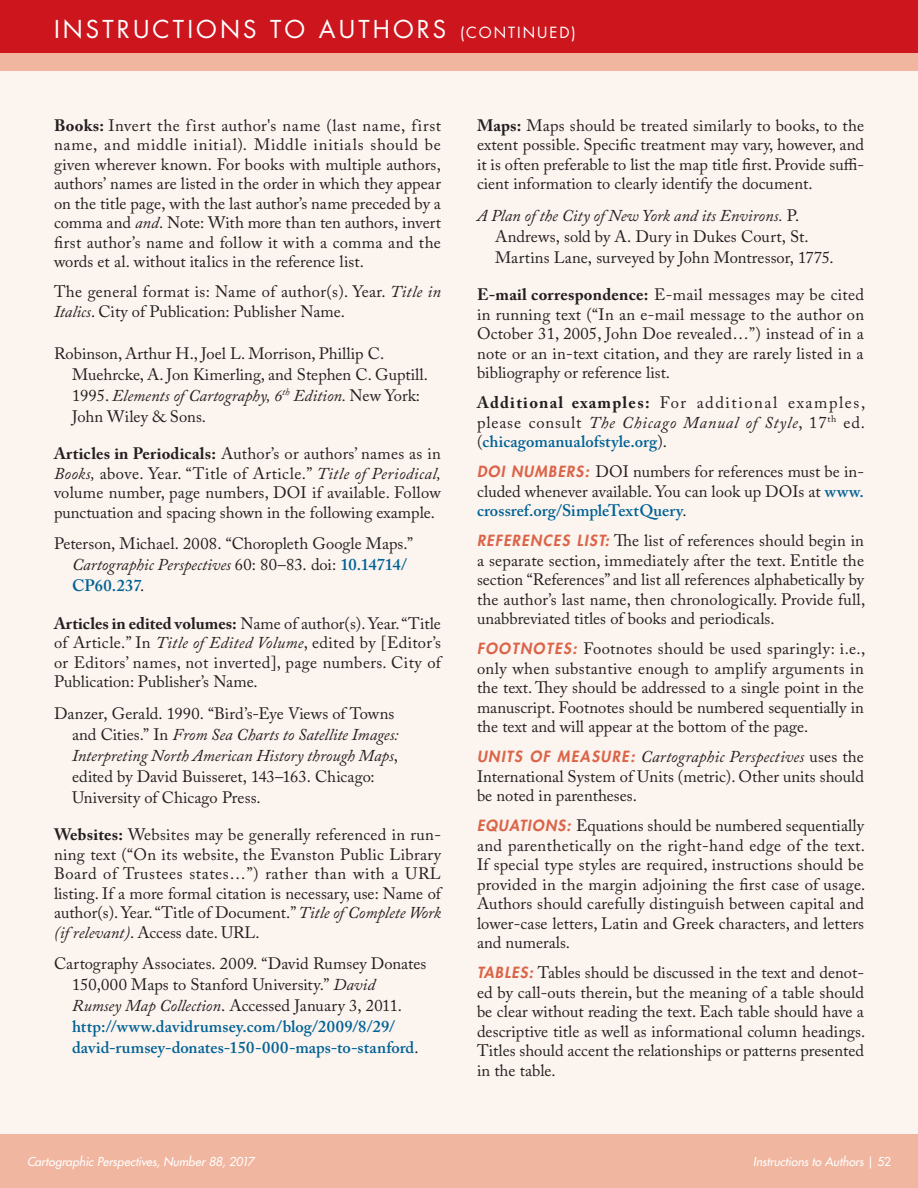
<style>
.page{position:relative;width:918px;height:1188px;background:#fff}
.page>*{position:absolute;margin:0;border:0;box-sizing:border-box;transform-origin:0 0}
.t1{font:24px "Futura Std";letter-spacing:.13em;color:#fff}
.Instructions_to_Auth{font:16.5px/19.5px "Adobe Caslon Pro";letter-spacing:.01em;color:#231f20;text-align:justify}
.References{font:16.5px/21px "Adobe Caslon Pro";color:#231f20}
.Letter_Text{font:16.5px/19.5px "Adobe Caslon Pro";letter-spacing:.005em;color:#231f20;text-align:justify}
.t2{font:italic 500 12px "Futura Std";letter-spacing:.005em;color:#fff}
.s1{font-size:15px}
.s2{font-weight:700}
.s3{font-style:italic}
.s4{font-weight:600;color:#006295}
.s5{font-family:"Futura Std";font-weight:800;font-style:italic;font-size:15px;color:#db6448}
.s6{font-style:normal}
</style>
<div class="page">
<div style="left:0;top:1134px;width:918px;height:54px;background:#f0b6a0"></div>
<div style="left:0;top:0;width:918px;height:1134px;background:#fcf4ef"></div>
<div style="left:0;top:53px;width:918px;height:18px;background:#f0b6a0"></div>
<div style="left:0;top:0;width:918px;height:53px;background:#cd151d"></div>
<p class="t1" style="left:54px;top:14px;width:523px">INSTRUCTIONS TO AUTHORS <span class="s1">(CONTINUED)</span></p>
<p class="Instructions_to_Auth" style="left:54px;top:115px;width:389px"><span class="s2">Books:</span> Invert the first author's name (last name, first name, and middle initial). Middle initials should be given wherever known. For books with multiple authors, authors’ names are listed in the order in which they appear on the title page, with the last author’s name preceded by a comma and <span class="s3">and</span>. Note: With more than ten authors, invert first author’s name and follow it with a comma and the words et al. without italics in the reference list.</p>
<p class="Instructions_to_Auth" style="left:54px;top:282px;width:388px">The general format is: Name of author(s). Year. <span class="s3">Title in<br>Italics</span>. City of Publication: Publisher Name.</p>
<p class="References" style="left:72px;top:343px;width:358px;text-indent:-18px">Robinson, Arthur H., Joel L. Morrison, Phillip C.<br>Muehrcke, A. Jon Kimerling, and Stephen C. Guptill.<br>1995. <span class="s3">Elements of Cartography, 6</span><sup>th</sup> <span class="s3">Edition.</span> New York:<br>John Wiley &amp; Sons.</p>
<p class="Instructions_to_Auth" style="left:54px;top:444px;width:389px"><span class="s2">Articles in Periodicals:</span> Author’s or authors’ names as in <span class="s3">Books,</span> above. Year. “Title of Article.” <span class="s3">Title of Periodical, </span>volume number, page numbers, DOI if available. Follow punctuation and spacing shown in the following example.</p>
<p class="References" style="left:72px;top:533px;width:342px;text-indent:-18px">Peterson, Michael. 2008. “Choropleth Google Maps.”<br><span class="s3">Cartographic Perspectives</span> 60: 80–83. doi: <span class="s4">10.14714/<br>CP60.237</span>.</p>
<p class="Instructions_to_Auth" style="left:54px;top:613px;width:391px;text-align:left"><span class="s2">Articles in edited volumes:</span> Name of author(s). Year. “Title of Article.” In <span class="s3">Title of Edited Volume</span>, edited by [Editor’s or Editors’ names, not inverted], page numbers. City of Publication: Publisher’s Name.</p>
<p class="References" style="left:72px;top:703px;width:328px;text-indent:-18px">Danzer, Gerald. 1990. “Bird’s-Eye Views of Towns and Cities.” In <span class="s3">From Sea Charts to Satellite Images:<br>Interpreting North American History through Maps</span>, edited by David Buisseret, 143–163. Chicago:<br>University of Chicago Press.</p>
<p class="Instructions_to_Auth" style="left:54px;top:825px;width:390px;text-align:left"><span class="s2">Websites:</span> Websites may be generally referenced in run&shy;ning text (“On its website, the Evanston Public Library Board of Trustees states…”) rather than with a URL listing. If a more formal citation is necessary, use: Name of author(s). Year. “Title of Document.” <span class="s3">Title of Complete Work (if relevant)</span>. Access date. URL.</p>
<p class="References" style="left:72px;top:953px;width:356px;text-indent:-18px">Cartography Associates. 2009. “David Rumsey Donates 150,000 Maps to Stanford University.” <span class="s3">David Rumsey Map Collection</span>. Accessed January 3, 2011. <span class="s4">http://www.davidrumsey.com/blog/2009/8/29/ david-rumsey-donates-150-000-maps-to-stanford</span>.</p>
<p class="t2" style="left:27px;top:1154px;width:229px">Cartographic Perspectives, Number 88, 2017</p>
<p class="Instructions_to_Auth" style="left:477px;top:115px;width:389px"><span class="s2">Maps:</span> Maps should be treated similarly to books, to the extent possible. Specific treatment may vary, however, and it is often preferable to list the map title first. Provide suffi&shy;cient information to clearly identify the document.</p>
<p class="References" style="left:495px;top:205px;width:340px;text-indent:-18px"><span class="s3">A Plan of the City of New York and its Environs.</span> P.<br>Andrews, sold by A. Dury in Dukes Court, St.<br>Martins Lane, surveyed by John Montressor, 1775.</p>
<p class="Instructions_to_Auth" style="left:477px;top:285px;width:389px"><span class="s2">E-mail correspondence:</span> E-mail messages may be cited in running text (“In an e-mail message to the author on October 31, 2005, John Doe revealed…”) instead of in a note or an in-text citation, and they are rarely listed in a bibliography or reference list.</p>
<p class="Instructions_to_Auth" style="left:477px;top:393px;width:390px"><span class="s2">Additional examples:</span> For additional examples, please consult <span class="s3">The Chicago Manual of Style</span>, 17<sup>th</sup> ed. (<span class="s4">chicagomanualofstyle.org</span>).</p>
<p class="Instructions_to_Auth" style="left:477px;top:462px;width:389px"><span class="s5">DOI NUMBERS:</span> DOI numbers for references must be in&shy;cluded whenever available. You can look up DOIs at <span class="s4">www. crossref.org/SimpleTextQuery</span>.</p>
<p class="Instructions_to_Auth" style="left:477px;top:531px;width:390px"><span class="s5">REFERENCES LIST:</span> The list of references should begin in a separate section, immediately after the text. Entitle the section “References” and list all references alphabetically by the author’s last name, then chronologically. Provide full, unabbreviated titles of books and periodicals.</p>
<p class="Instructions_to_Auth" style="left:477px;top:639px;width:390px"><span class="s5">FOOTNOTES:</span> Footnotes should be used sparingly: i.e., only when substantive enough to amplify arguments in the text. They should be addressed to a single point in the manuscript. Footnotes should be numbered sequentially in the text and will appear at the bottom of the page.</p>
<p class="Instructions_to_Auth" style="left:477px;top:747px;width:389px"><span class="s5">UNITS OF MEASURE:</span> <span class="s3">Cartographic Perspectives</span> uses the International System of Units (metric). Other units should be noted in parentheses.</p>
<p class="Instructions_to_Auth" style="left:477px;top:816px;width:390px"><span class="s5">EQUATIONS:</span> Equations should be numbered sequentially and parenthetically on the right-hand edge of the text.<br>If special type styles are required, instructions should be provided in the margin adjoining the first case of usage.<br>Authors should carefully distinguish between capital and lower-case letters, Latin and Greek characters, and letters and numerals.</p>
<p class="Letter_Text" style="left:477px;top:963px;width:390px"><span class="s5">TABLES:</span> Tables should be discussed in the text and denot&shy;ed by call-outs therein, but the meaning of a table should be clear without reading the text. Each table should have a descriptive title as well as informational column headings.<br>Titles should accent the relationships or patterns presented in the table.</p>
<p class="t2" style="left:753px;top:1154px;width:139px">Instructions to Authors <span class="s6">| 52</span></p>
</div>
